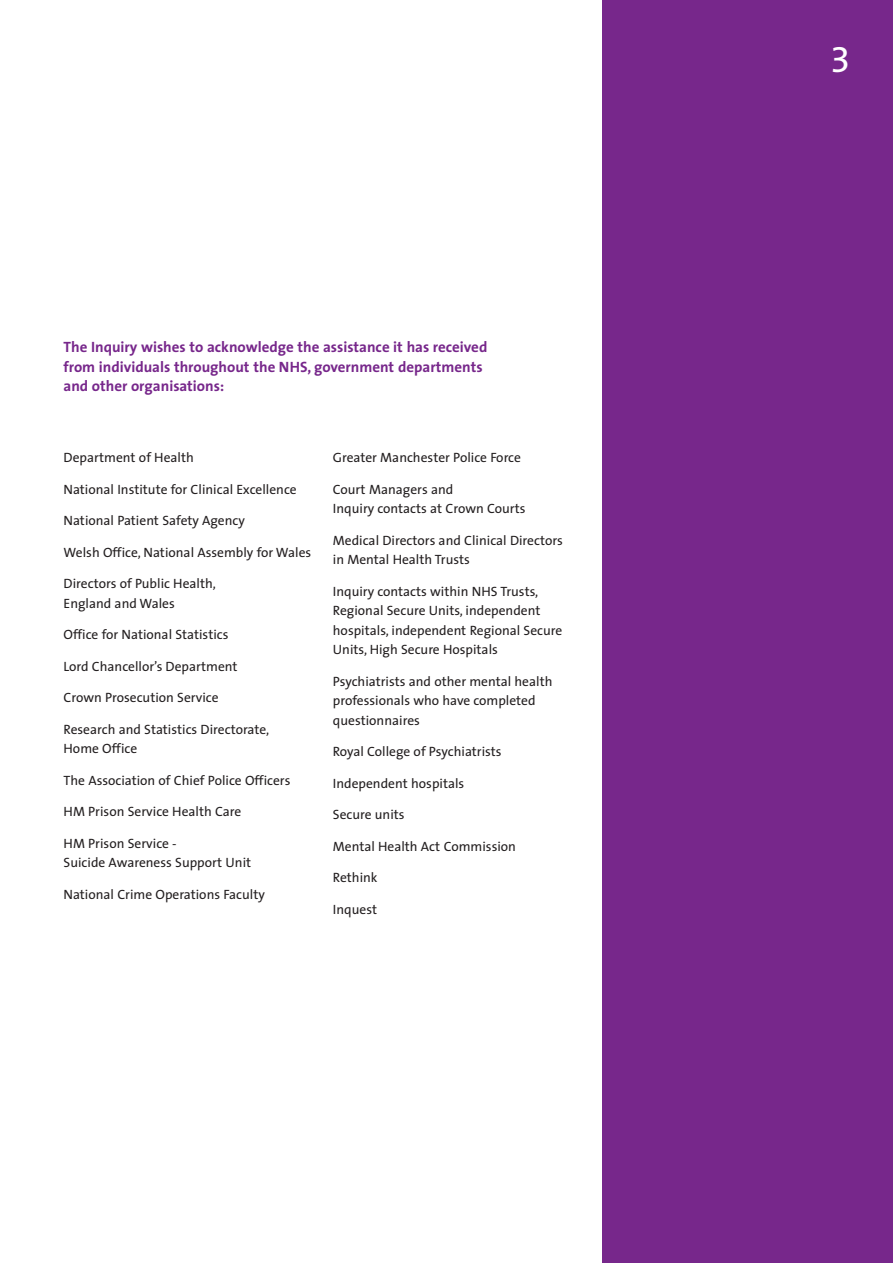
<style>
.page{position:relative;width:893px;height:1263px;background:#fff}
.page>*{position:absolute;margin:0;border:0;box-sizing:border-box;transform-origin:0 0}
.t1{font:36.6px "The Sans Expert";color:#fff}
.t2{font:700 15px/19.5px "The Sans";color:#77278b}
.t3{font:13.5px/19.5px "The Sans";color:#231f20}
</style>
<div class="page">
<div style="left:602px;top:3px;width:290px;height:1260px;background:#77278b"></div>
<p class="t2" style="left:64px;top:338px;width:425px">The Inquiry wishes to acknowledge the assistance it has received from individuals throughout the NHS, government departments and other organisations:</p>
<p class="t3" style="left:64px;top:449px;width:132px">Department of Health</p>
<p class="t3" style="left:64px;top:480px;width:235px">National Institute for Clinical Excellence</p>
<p class="t3" style="left:64px;top:512px;width:183px">National Patient Safety Agency</p>
<p class="t3" style="left:64px;top:543px;width:249px">Welsh Office, National Assembly for Wales</p>
<p class="t3" style="left:64px;top:575px;width:154px">Directors of Public Health,<br>England and Wales</p>
<p class="t3" style="left:64px;top:626px;width:166px">Office for National Statistics</p>
<p class="t3" style="left:64px;top:657px;width:175px">Lord Chancellor’s Department</p>
<p class="t3" style="left:64px;top:689px;width:157px">Crown Prosecution Service</p>
<p class="t3" style="left:64px;top:720px;width:207px">Research and Statistics Directorate,<br>Home Office</p>
<p class="t3" style="left:64px;top:771px;width:228px">The Association of Chief Police Officers</p>
<p class="t3" style="left:64px;top:803px;width:179px">HM Prison Service Health Care</p>
<p class="t3" style="left:64px;top:834px;width:189px">HM Prison Service -<br>Suicide Awareness Support Unit</p>
<p class="t3" style="left:64px;top:885px;width:203px">National Crime Operations Faculty</p>
<p class="t3" style="left:333px;top:449px;width:190px">Greater Manchester Police Force</p>
<p class="t3" style="left:333px;top:480px;width:194px">Court Managers and<br>Inquiry contacts at Crown Courts</p>
<p class="t3" style="left:333px;top:531px;width:232px">Medical Directors and Clinical Directors in Mental Health Trusts</p>
<p class="t3" style="left:333px;top:582px;width:231px">Inquiry contacts within NHS Trusts, Regional Secure Units, independent hospitals, independent Regional Secure Units, High Secure Hospitals</p>
<p class="t3" style="left:333px;top:672px;width:221px">Psychiatrists and other mental health professionals who have completed questionnaires</p>
<p class="t3" style="left:333px;top:743px;width:170px">Royal College of Psychiatrists</p>
<p class="t3" style="left:333px;top:774px;width:133px">Independent hospitals</p>
<p class="t3" style="left:333px;top:806px;width:73px">Secure units</p>
<p class="t3" style="left:333px;top:837px;width:185px">Mental Health Act Commission</p>
<p class="t3" style="left:333px;top:869px;width:46px">Rethink</p>
<p class="t3" style="left:333px;top:900px;width:46px">Inquest</p>
<h1 class="t1" style="left:830px;top:38px;width:22px">3</h1>
</div>
